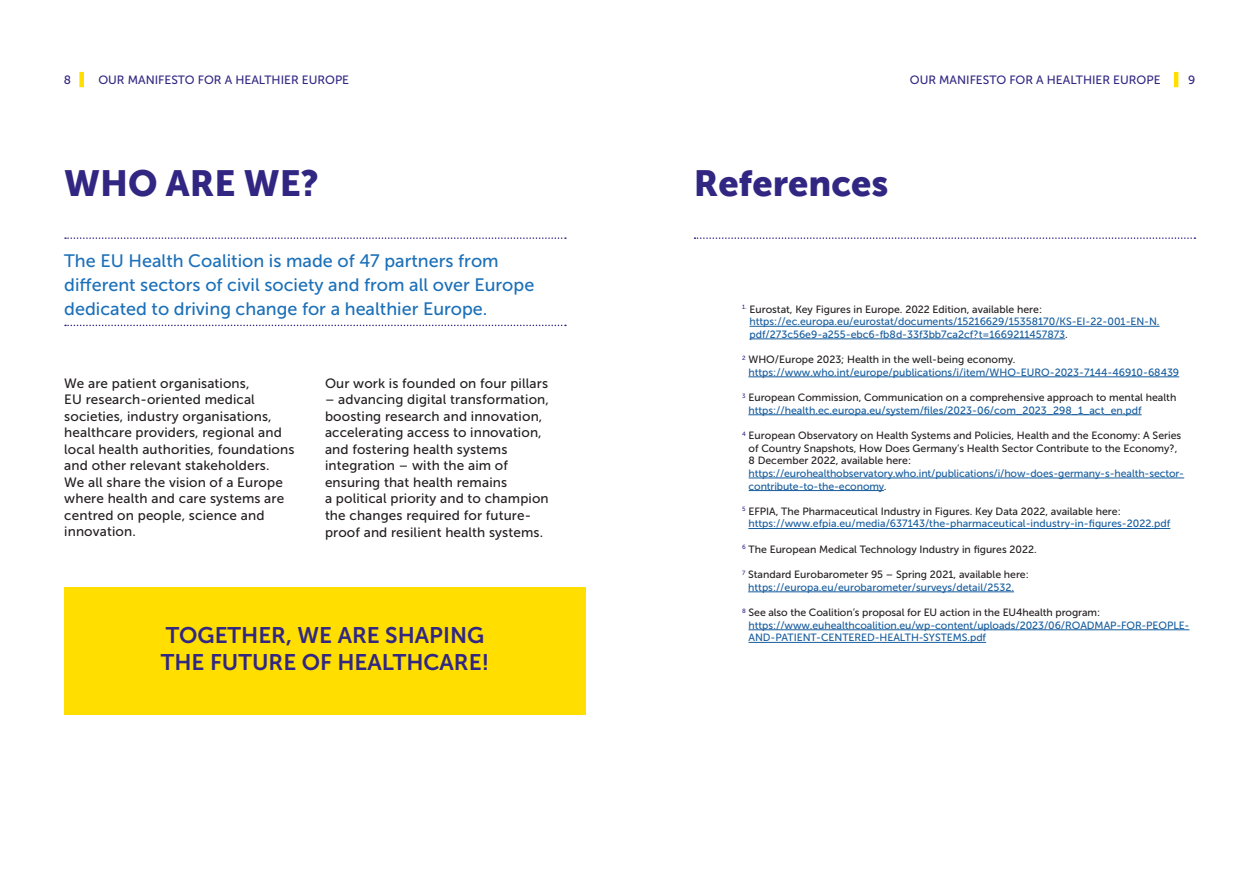
<style>
.page{position:relative;width:1259px;height:893px;background:#fff}
.page>*{position:absolute;margin:0;border:0;box-sizing:border-box;transform-origin:0 0}
.t1{font:36px "Museo Sans 900";color:#312783}
.t2{font:22.5px/27px "Museo Sans 700";color:#312783}
.t3{font:18px/24px "Museo Sans 500";color:#1c70b8}
.t4{font:13.5px/16.5px "Museo Sans 500";letter-spacing:.01em;color:#231f20}
.t5{font:12px "Museo Sans 500";color:#312783}
.t6{font:10.5px/12.6px "Museo Sans 500";color:#175d9e}
.t7{font:10.5px/12.6px "Museo Sans 500";color:#231f20}
.s1{color:#231f20}
.s2{color:#175d9e}
</style>
<div class="page">
<div style="left:79px;top:72px;width:5px;height:15px;background:#ffde00"></div>
<hr style="left:1174px;top:72px;width:4px;height:15px;background:#ffde00">
<div style="left:64px;top:587px;width:522px;height:127px;background:#ffde00"></div>
<svg style="left:65px;top:237px;width:501px;height:2px"></svg>
<svg style="left:694px;top:237px;width:501px;height:2px"></svg>
<svg style="left:65px;top:325px;width:501px;height:1px"></svg>
<hr style="left:749px;top:326px;width:410px;height:1px;background:#175d9e">
<hr style="left:749px;top:339px;width:316px;height:1px;background:#175d9e">
<hr style="left:748px;top:377px;width:431px;height:1px;background:#175d9e">
<hr style="left:748px;top:414px;width:393px;height:1px;background:#175d9e">
<hr style="left:748px;top:478px;width:436px;height:1px;background:#175d9e">
<hr style="left:748px;top:490px;width:136px;height:1px;background:#175d9e">
<hr style="left:748px;top:528px;width:422px;height:1px;background:#175d9e">
<hr style="left:748px;top:592px;width:266px;height:1px;background:#175d9e">
<hr style="left:748px;top:629px;width:441px;height:1px;background:#175d9e">
<hr style="left:748px;top:642px;width:238px;height:1px;background:#175d9e">
<p class="t5" style="left:64px;top:73px;width:9px">8</p>
<p class="t5" style="left:98px;top:73px;width:252px">OUR MANIFESTO FOR A HEALTHIER EUROPE</p>
<p class="t5" style="left:910px;top:73px;width:252px">OUR MANIFESTO FOR A HEALTHIER EUROPE</p>
<p class="t5" style="left:1188px;top:73px;width:9px">9</p>
<p class="t1" style="left:64px;top:163px;width:256px">WHO ARE WE?</p>
<p class="t1" style="left:694px;top:163px;width:196px">References</p>
<p class="t3" style="left:64px;top:249px;width:471px">The EU Health Coalition is made of 47 partners from different sectors of civil society and from all over Europe dedicated to driving change for a healthier Europe.</p>
<p class="t4" style="left:64px;top:375px;width:232px">We are patient organisations,<br>EU research-oriented medical societies, industry organisations, healthcare providers, regional and local health authorities, foundations and other relevant stakeholders.<br>We all share the vision of a Europe where health and care systems are centred on people, science and innovation.</p>
<p class="t4" style="left:325px;top:375px;width:225px">Our work is founded on four pillars</p>
<p class="t4" style="left:325px;top:391px;width:225px">– advancing digital transformation, boosting research and innovation, accelerating access to innovation, and fostering health systems integration – with the aim of ensuring that health remains<br>a political priority and to champion the changes required for future&shy;proof and resilient health systems.</p>
<p class="t2" style="left:161px;top:622px;width:330px">TOGETHER, WE ARE SHAPING<br>THE FUTURE OF HEALTHCARE!</p>
<p class="t6" style="left:749px;top:303px;width:412px;text-indent:-7px"><sup>1.</sup> <span class="s1">Eurostat, Key Figures in Europe. 2022 Edition, available here: </span>https://ec.europa.eu/eurostat/documents/15216629/15358170/KS-EI-22-001-EN-N. pdf/273c56e9-a255-ebc6-fb8d-33f3bb7ca2cf?t=1669211457873<span class="s1">.</span></p>
<p class="t6" style="left:748px;top:353px;width:432px;text-indent:-6px"><sup>2</sup> <span class="s1">WHO/Europe 2023; Health in the well-being economy. </span>https://www.who.int/europe/publications/i/item/WHO-EURO-2023-7144-46910-68439</p>
<p class="t6" style="left:748px;top:391px;width:429px;text-indent:-6px"><sup>3</sup> <span class="s1">European Commission, Communication on a comprehensive approach to mental health </span>https://health.ec.europa.eu/system/files/2023-06/com_2023_298_1_act_en.pdf</p>
<p class="t7" style="left:748px;top:429px;width:437px;text-indent:-6px"><sup>4</sup> European Observatory on Health Systems and Policies, Health and the Economy: A Series of Country Snapshots, How Does Germany’s Health Sector Contribute to the Economy?, 8 December 2022, available here: <span class="s2">https://eurohealthobservatory.who.int/publications/i/how-does-germany-s-health-sector&shy;contribute-to-the-economy</span>.</p>
<p class="t6" style="left:748px;top:505px;width:423px;text-indent:-6px"><sup>5</sup> <span class="s1">EFPIA, The Pharmaceutical Industry in Figures. Key Data 2022, available here: </span>https://www.efpia.eu/media/637143/the-pharmaceutical-industry-in-figures-2022.pdf</p>
<p class="t7" style="left:742px;top:543px;width:296px"><sup>6</sup> The European Medical Technology Industry in figures 2022.</p>
<p class="t6" style="left:748px;top:568px;width:282px;text-indent:-6px"><sup>7</sup> <span class="s1">Standard Eurobarometer 95 – Spring 2021, available here: </span>https://europa.eu/eurobarometer/surveys/detail/2532.</p>
<p class="t6" style="left:748px;top:606px;width:442px;text-indent:-6px"><sup>8</sup> <span class="s1">See also the Coalition’s proposal for EU action in the EU4health program: </span>https://www.euhealthcoalition.eu/wp-content/uploads/2023/06/ROADMAP-FOR-PEOPLE-<br>AND-PATIENT-CENTERED-HEALTH-SYSTEMS.pdf</p>
</div>
